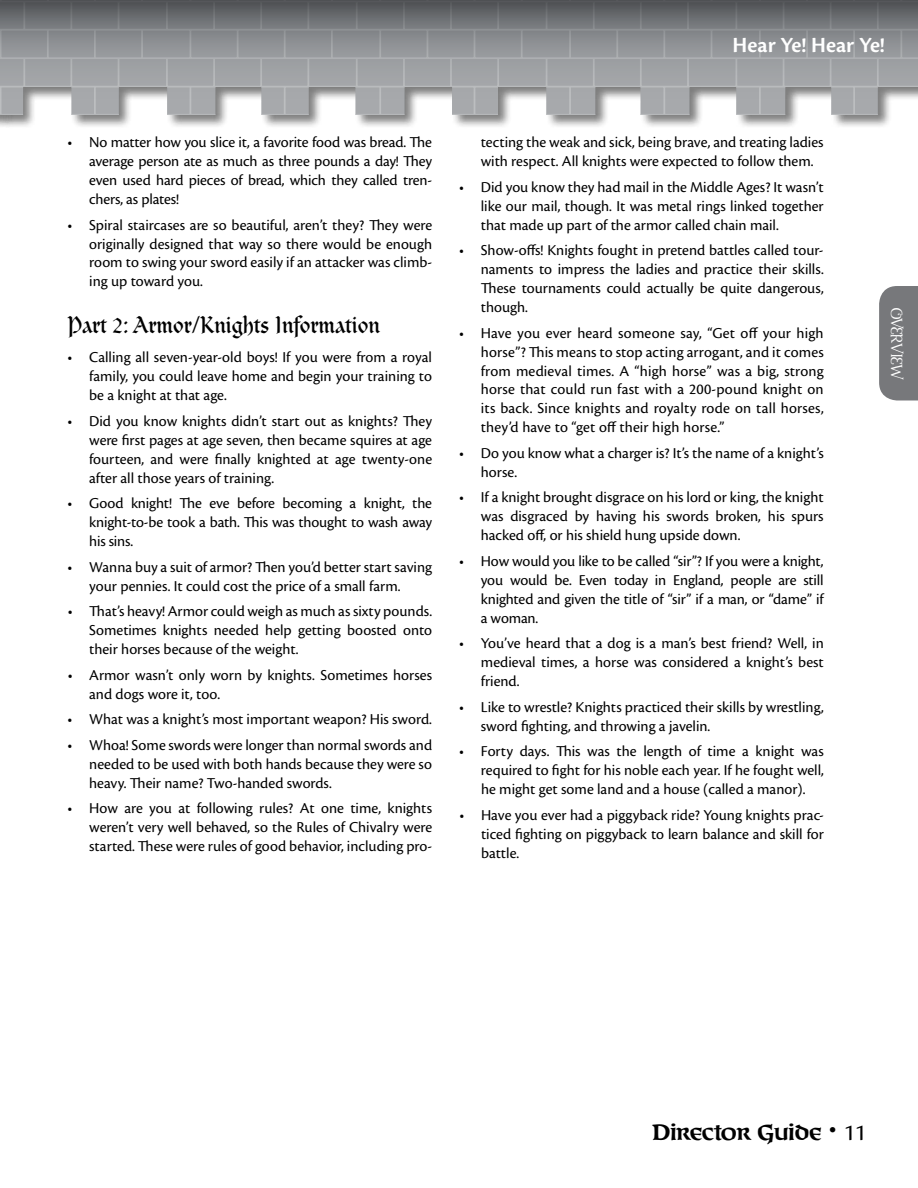
<style>
.page{position:relative;width:918px;height:1188px;background:#fff}
.page>*{position:absolute;margin:0;border:0;box-sizing:border-box;transform-origin:0 0}
.t1{font:24px "Clairvaux LT Std";color:#000}
.t2{font:700 22.5px "Connemara Old Style Pro";color:#000}
.t3{font:600 22.5px "Cronos Pro";color:#fff}
.t4{font:18px "Liam";color:#fff}
.t5{font:15.75px/18.9px "Cronos Pro";color:#000;text-align:justify}
.s1{font-size:28.5px}
.s2{font-family:"Cronos Pro";font-weight:400;font-size:24px}
</style>
<div class="page">
<svg style="left:0;top:0;width:918px;height:127px;background:#9b9d9f"></svg>
<div style="left:879px;top:286px;width:39px;height:114px;background:#77787b"></div>
<h2 class="t3" style="left:733px;top:32px;width:154px">Hear Ye! Hear Ye!</h2>
<p class="t5" style="left:89px;top:133px;width:344px;text-indent:-22px">• No matter how you slice it, a favorite food was bread. The average person ate as much as three pounds a day! They even used hard pieces of bread, which they called tren&shy;chers, as plates!</p>
<p class="t5" style="left:89px;top:215px;width:344px;text-indent:-22px">• Spiral staircases are so beautiful, aren’t they? They were originally designed that way so there would be enough room to swing your sword easily if an attacker was climb&shy;ing up toward you.</p>
<h1 class="t1" style="left:68px;top:310px;width:314px">Part 2: Armor/Knights Information</h1>
<p class="t5" style="left:89px;top:348px;width:344px;text-indent:-22px">• Calling all seven-year-old boys! If you were from a royal family, you could leave home and begin your training to be a knight at that age.</p>
<p class="t5" style="left:89px;top:412px;width:344px;text-indent:-22px">• Did you know knights didn’t start out as knights? They were first pages at age seven, then became squires at age fourteen, and were finally knighted at age twenty-one after all those years of training.</p>
<p class="t5" style="left:89px;top:494px;width:344px;text-indent:-22px">• Good knight! The eve before becoming a knight, the knight-to-be took a bath. This was thought to wash away his sins.</p>
<p class="t5" style="left:89px;top:557px;width:344px;text-indent:-22px">• Wanna buy a suit of armor? Then you’d better start saving your pennies. It could cost the price of a small farm.</p>
<p class="t5" style="left:89px;top:602px;width:344px;text-indent:-22px">• That’s heavy! Armor could weigh as much as sixty pounds.<br>Sometimes knights needed help getting boosted onto their horses because of the weight.</p>
<p class="t5" style="left:89px;top:665px;width:344px;text-indent:-22px">• Armor wasn’t only worn by knights. Sometimes horses and dogs wore it, too.</p>
<p class="t5" style="left:68px;top:710px;width:366px">• What was a knight’s most important weapon? His sword.</p>
<p class="t5" style="left:89px;top:736px;width:344px;text-indent:-22px">• Whoa! Some swords were longer than normal swords and needed to be used with both hands because they were so heavy. Their name? Two-handed swords.</p>
<p class="t5" style="left:89px;top:799px;width:344px;text-indent:-22px">• How are you at following rules? At one time, knights weren’t very well behaved, so the Rules of Chivalry were started. These were rules of good behavior, including pro-</p>
<p class="t5" style="left:481px;top:133px;width:344px">tecting the weak and sick, being brave, and treating ladies with respect. All knights were expected to follow them.</p>
<p class="t5" style="left:481px;top:178px;width:344px;text-indent:-22px">• Did you know they had mail in the Middle Ages? It wasn’t like our mail, though. It was metal rings linked together that made up part of the armor called chain mail.</p>
<p class="t5" style="left:481px;top:241px;width:344px;text-indent:-22px">• Show-offs! Knights fought in pretend battles called tour&shy;naments to impress the ladies and practice their skills.<br>These tournaments could actually be quite dangerous, though.</p>
<p class="t5" style="left:481px;top:323px;width:344px;text-indent:-22px">• Have you ever heard someone say, “Get off your high horse”? This means to stop acting arrogant, and it comes from medieval times. A “high horse” was a big, strong horse that could run fast with a 200-pound knight on its back. Since knights and royalty rode on tall horses, they’d have to “get off their high horse.”</p>
<p class="t5" style="left:481px;top:444px;width:344px;text-indent:-22px">• Do you know what a charger is? It’s the name of a knight’s horse.</p>
<p class="t5" style="left:481px;top:488px;width:344px;text-indent:-22px">• If a knight brought disgrace on his lord or king, the knight was disgraced by having his swords broken, his spurs hacked off, or his shield hung upside down.</p>
<p class="t5" style="left:481px;top:552px;width:344px;text-indent:-22px">• How would you like to be called “sir”? If you were a knight, you would be. Even today in England, people are still knighted and given the title of “sir” if a man, or “dame” if a woman.</p>
<p class="t5" style="left:481px;top:634px;width:344px;text-indent:-22px">• You’ve heard that a dog is a man’s best friend? Well, in medieval times, a horse was considered a knight’s best friend.</p>
<p class="t5" style="left:481px;top:697px;width:344px;text-indent:-22px">• Like to wrestle? Knights practiced their skills by wrestling, sword fighting, and throwing a javelin.</p>
<p class="t5" style="left:481px;top:742px;width:344px;text-indent:-22px">• Forty days. This was the length of time a knight was required to fight for his noble each year. If he fought well, he might get some land and a house (called a manor).</p>
<p class="t5" style="left:481px;top:805px;width:344px;text-indent:-22px">• Have you ever had a piggyback ride? Young knights prac&shy;ticed fighting on piggyback to learn balance and skill for battle.</p>
<p class="t4" style="left:907px;top:308px;width:74px;rotate:90deg">Overview</p>
<h2 class="t2" style="left:653px;top:1118px;width:215px">Director Guide <span class="s1">•</span> <span class="s2">11</span></h2>
</div>
